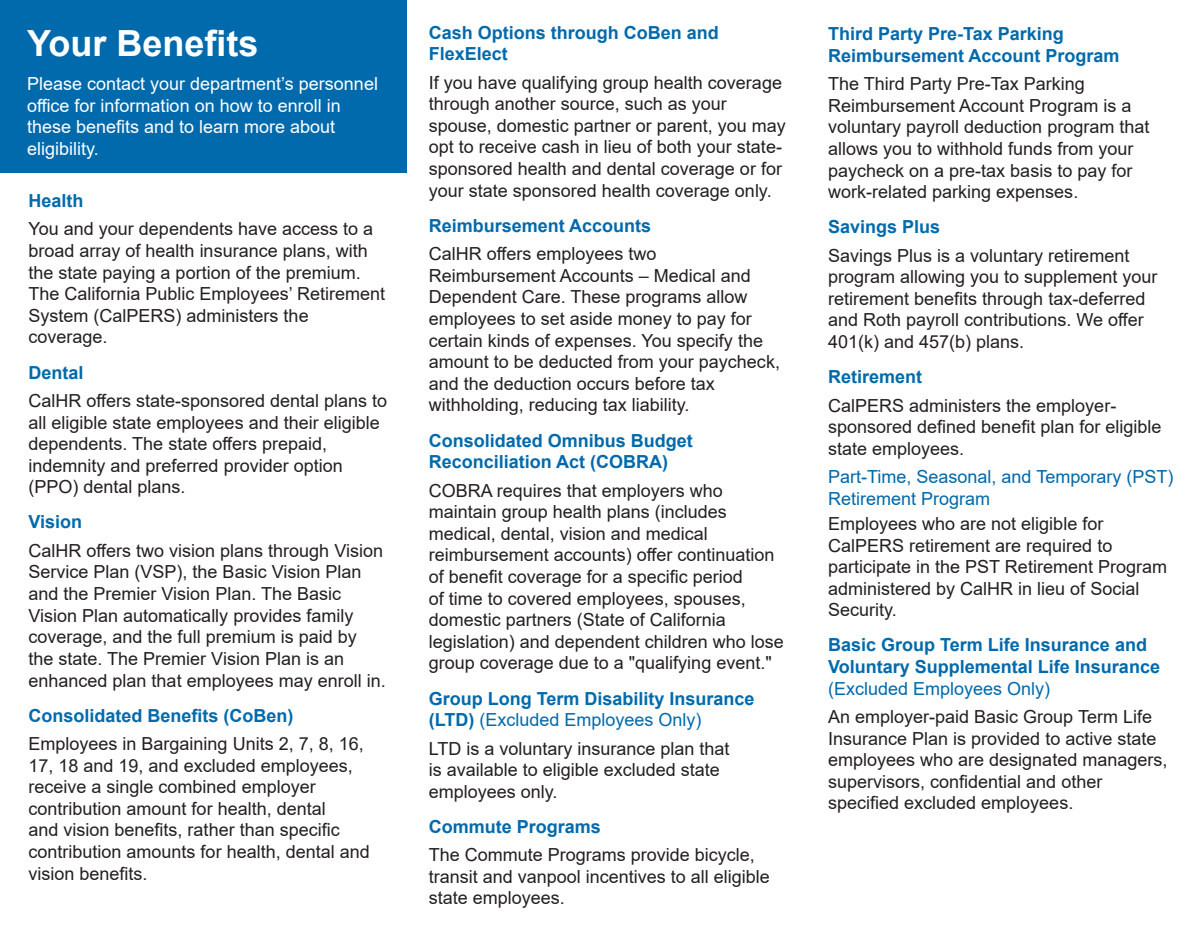
<style>
.page{position:relative;width:1202px;height:932px;background:#fff}
.page>*{position:absolute;margin:0;border:0;box-sizing:border-box;transform-origin:0 0}
.t1{font:700 36px "Arial";color:#fff}
.Paragraph_Style_4{font:18px/21.6px "Arial";color:#231f20}
.Paragraph_Style_4-2{font:700 18px/21.6px "Arial";color:#006aac}
.Paragraph_Style_4-3{font:18px/21.6px "Arial";color:#fff}
.Paragraph_Style_6{font:18px/21.6px "Arial";color:#0068a9}
.s1{font-weight:400}
</style>
<div class="page">
<div style="left:0;top:0;width:407px;height:172px;background:#006aac"></div>
<p class="t1" style="left:27px;top:18px;width:233px">Your Benefits</p>
<p class="Paragraph_Style_4-3" style="left:27px;top:73px;width:352px">Please contact your department’s personnel office for information on how to enroll in these benefits and to learn more about eligibility.</p>
<p class="Paragraph_Style_4-2" style="left:28px;top:190px;width:57px">Health</p>
<p class="Paragraph_Style_4" style="left:28px;top:218px;width:358px">You and your dependents have access to a broad array of health insurance plans, with the state paying a portion of the premium.<br>The California Public Employees’ Retirement System (CalPERS) administers the coverage.</p>
<p class="Paragraph_Style_4-2" style="left:28px;top:361px;width:57px">Dental</p>
<p class="Paragraph_Style_4" style="left:28px;top:389px;width:360px">CalHR offers state-sponsored dental plans to all eligible state employees and their eligible dependents. The state offers prepaid, indemnity and preferred provider option (PPO) dental plans.</p>
<p class="Paragraph_Style_4-2" style="left:28px;top:511px;width:55px">Vision</p>
<p class="Paragraph_Style_4" style="left:28px;top:539px;width:359px">CalHR offers two vision plans through Vision Service Plan (VSP), the Basic Vision Plan and the Premier Vision Plan. The Basic Vision Plan automatically provides family coverage, and the full premium is paid by the state. The Premier Vision Plan is an enhanced plan that employees may enroll in.</p>
<p class="Paragraph_Style_4-2" style="left:28px;top:704px;width:267px">Consolidated Benefits (CoBen)</p>
<p class="Paragraph_Style_4" style="left:28px;top:732px;width:343px">Employees in Bargaining Units 2, 7, 8, 16, 17, 18 and 19, and excluded employees, receive a single combined employer contribution amount for health, dental<br>and vision benefits, rather than specific contribution amounts for health, dental and vision benefits.</p>
<p class="Paragraph_Style_4-2" style="left:429px;top:22px;width:292px">Cash Options through CoBen and<br>FlexElect</p>
<p class="Paragraph_Style_4" style="left:429px;top:71px;width:359px">If you have qualifying group health coverage through another source, such as your spouse, domestic partner or parent, you may opt to receive cash in lieu of both your state&shy;sponsored health and dental coverage or for your state sponsored health coverage only.</p>
<p class="Paragraph_Style_4-2" style="left:429px;top:215px;width:224px">Reimbursement Accounts</p>
<p class="Paragraph_Style_4" style="left:429px;top:243px;width:353px">CalHR offers employees two Reimbursement Accounts – Medical and Dependent Care. These programs allow employees to set aside money to pay for certain kinds of expenses. You specify the amount to be deducted from your paycheck, and the deduction occurs before tax withholding, reducing tax liability.</p>
<p class="Paragraph_Style_4-2" style="left:429px;top:429px;width:266px">Consolidated Omnibus Budget<br>Reconciliation Act (COBRA)</p>
<p class="Paragraph_Style_4" style="left:429px;top:479px;width:357px">COBRA requires that employers who maintain group health plans (includes medical, dental, vision and medical reimbursement accounts) offer continuation of benefit coverage for a specific period<br>of time to covered employees, spouses, domestic partners (State of California legislation) and dependent children who lose group coverage due to a "qualifying event."</p>
<p class="Paragraph_Style_4-2" style="left:429px;top:687px;width:327px">Group Long Term Disability Insurance (LTD) <span class="s1">(Excluded Employees Only)</span></p>
<p class="Paragraph_Style_4" style="left:429px;top:737px;width:302px">LTD is a voluntary insurance plan that is available to eligible excluded state employees only.</p>
<p class="Paragraph_Style_4-2" style="left:429px;top:815px;width:174px">Commute Programs</p>
<p class="Paragraph_Style_4" style="left:429px;top:844px;width:343px">The Commute Programs provide bicycle, transit and vanpool incentives to all eligible state employees.</p>
<p class="Paragraph_Style_4-2" style="left:828px;top:23px;width:293px">Third Party Pre-Tax Parking<br>Reimbursement Account Program</p>
<p class="Paragraph_Style_4" style="left:828px;top:73px;width:323px">The Third Party Pre-Tax Parking Reimbursement Account Program is a voluntary payroll deduction program that allows you to withhold funds from your paycheck on a pre-tax basis to pay for work-related parking expenses.</p>
<p class="Paragraph_Style_4-2" style="left:828px;top:216px;width:114px">Savings Plus</p>
<p class="Paragraph_Style_4" style="left:828px;top:244px;width:331px">Savings Plus is a voluntary retirement program allowing you to supplement your retirement benefits through tax-deferred and Roth payroll contributions. We offer 401(k) and 457(b) plans.</p>
<p class="Paragraph_Style_4-2" style="left:828px;top:366px;width:96px">Retirement</p>
<p class="Paragraph_Style_4" style="left:828px;top:394px;width:335px">CalPERS administers the employer&shy;sponsored defined benefit plan for eligible state employees.</p>
<p class="Paragraph_Style_6" style="left:828px;top:466px;width:347px">Part-Time, Seasonal, and Temporary (PST)<br>Retirement Program</p>
<p class="Paragraph_Style_4" style="left:828px;top:512px;width:340px">Employees who are not eligible for<br>CalPERS retirement are required to participate in the PST Retirement Program administered by CalHR in lieu of Social<br>Security.</p>
<p class="Paragraph_Style_4-2" style="left:828px;top:634px;width:333px">Basic Group Term Life Insurance and<br>Voluntary Supplemental Life Insurance <span class="s1">(Excluded Employees Only)</span></p>
<p class="Paragraph_Style_4" style="left:828px;top:705px;width:341px">An employer-paid Basic Group Term Life Insurance Plan is provided to active state employees who are designated managers, supervisors, confidential and other specified excluded employees.</p>
</div>
